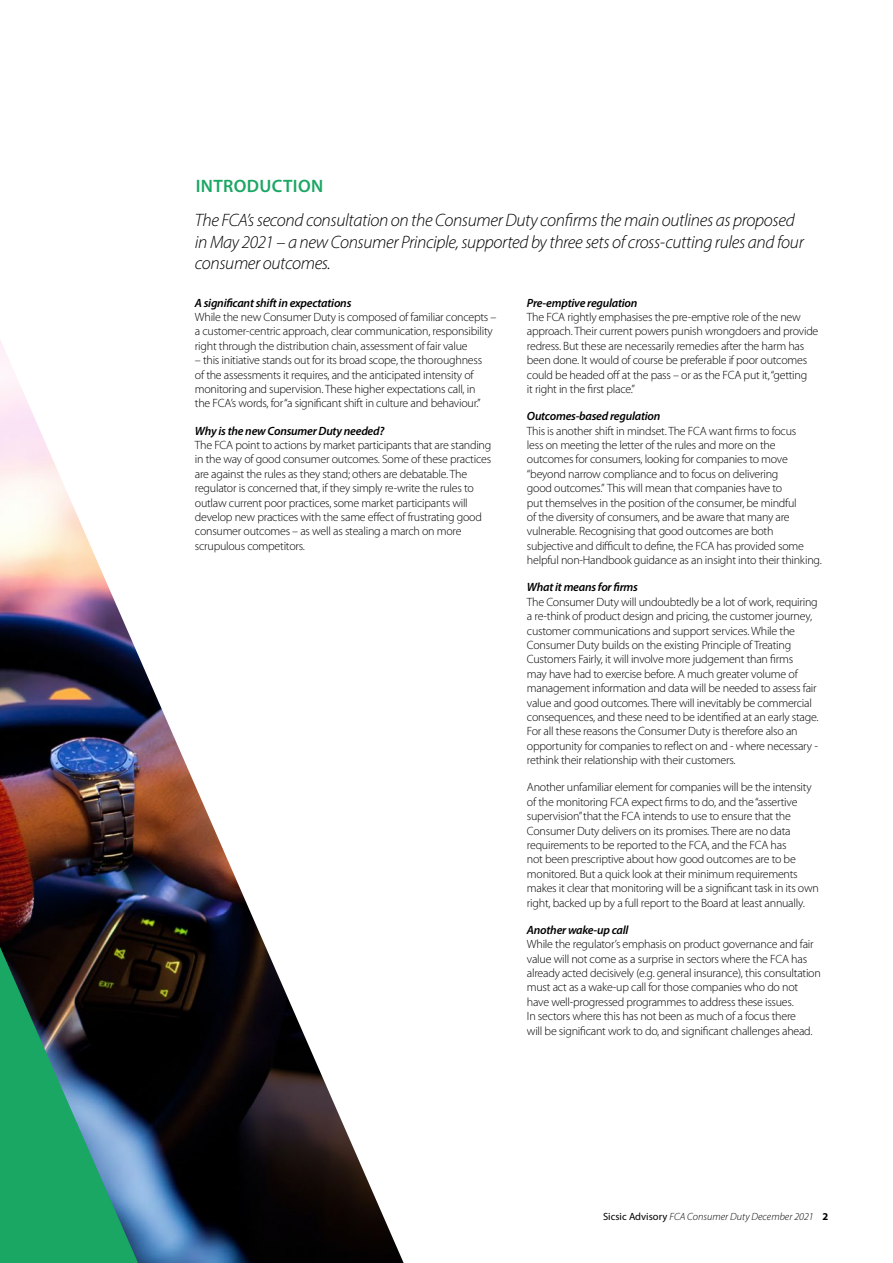
<style>
.page{position:relative;width:893px;height:1263px;background:#fff}
.page>*{position:absolute;margin:0;border:0;box-sizing:border-box;transform-origin:0 0}
.t1{font:italic 300 18px/21.6px "Myriad Pro";letter-spacing:-.02em;color:#000}
.t2{font:600 18px "Myriad Pro";letter-spacing:.02em;color:#1aa663}
.t3{font:300 12px/14.4px "Myriad Pro";letter-spacing:-.02em;color:#000}
.t4{font:italic 600 12px "Myriad Pro";letter-spacing:-.02em;color:#000}
.t5{font:italic 300 10.5px "Myriad Pro";color:#000}
.s1{font-weight:400;font-style:normal}
.s2{font-weight:700;font-style:normal}
</style>
<div class="page">
<img style="left:0;top:340px;width:404px;height:923px">
<svg style="left:0;top:947px;width:138px;height:316px;background:#257056"></svg>
<h1 class="t2" style="left:196px;top:175px;width:129px">INTRODUCTION</h1>
<h1 class="t1" style="left:195px;top:209px;width:610px">The FCA’s second consultation on the Consumer Duty confirms the main outlines as proposed in May 2021 – a new Consumer Principle, supported by three sets of cross-cutting rules and four consumer outcomes.</h1>
<p class="t4" style="left:195px;top:295px;width:158px">A significant shift in expectations</p>
<p class="t3" style="left:195px;top:310px;width:303px">While the new Consumer Duty is composed of familiar concepts – a customer-centric approach, clear communication, responsibility right through the distribution chain, assessment of fair value</p>
<p class="t3" style="left:195px;top:353px;width:289px">– this initiative stands out for its broad scope, the thoroughness of the assessments it requires, and the anticipated intensity of monitoring and supervision. These higher expectations call, in the FCA’s words, for “a significant shift in culture and behaviour.”</p>
<p class="t4" style="left:195px;top:423px;width:191px">Why is the new Consumer Duty needed?</p>
<p class="t3" style="left:195px;top:438px;width:298px">The FCA point to actions by market participants that are standing in the way of good consumer outcomes. Some of these practices are against the rules as they stand; others are debatable. The regulator is concerned that, if they simply re-write the rules to outlaw current poor practices, some market participants will develop new practices with the same effect of frustrating good consumer outcomes – as well as stealing a march on more scrupulous competitors.</p>
<p class="t4" style="left:527px;top:295px;width:112px">Pre-emptive regulation</p>
<p class="t3" style="left:527px;top:310px;width:293px">The FCA rightly emphasises the pre-emptive role of the new approach. Their current powers punish wrongdoers and provide redress. But these are necessarily remedies after the harm has been done. It would of course be preferable if poor outcomes could be headed off at the pass – or as the FCA put it, “getting<br>it right in the first place.”</p>
<p class="t4" style="left:527px;top:409px;width:135px">Outcomes-based regulation</p>
<p class="t3" style="left:527px;top:423px;width:296px">This is another shift in mindset. The FCA want firms to focus<br>less on meeting the letter of the rules and more on the outcomes for consumers, looking for companies to move “beyond narrow compliance and to focus on delivering<br>good outcomes.” This will mean that companies have to<br>put themselves in the position of the consumer, be mindful<br>of the diversity of consumers, and be aware that many are vulnerable. Recognising that good outcomes are both subjective and difficult to define, the FCA has provided some helpful non-Handbook guidance as an insight into their thinking.</p>
<p class="t4" style="left:527px;top:580px;width:113px">What it means for firms</p>
<p class="t3" style="left:527px;top:594px;width:293px">The Consumer Duty will undoubtedly be a lot of work, requiring a re-think of product design and pricing, the customer journey, customer communications and support services. While the Consumer Duty builds on the existing Principle of Treating Customers Fairly, it will involve more judgement than firms<br>may have had to exercise before. A much greater volume of management information and data will be needed to assess fair value and good outcomes. There will inevitably be commercial consequences, and these need to be identified at an early stage.<br>For all these reasons the Consumer Duty is therefore also an opportunity for companies to reflect on and - where necessary - rethink their relationship with their customers.</p>
<p class="t3" style="left:527px;top:780px;width:293px">Another unfamiliar element for companies will be the intensity of the monitoring FCA expect firms to do, and the “assertive supervision” that the FCA intends to use to ensure that the Consumer Duty delivers on its promises. There are no data requirements to be reported to the FCA, and the FCA has<br>not been prescriptive about how good outcomes are to be monitored. But a quick look at their minimum requirements makes it clear that monitoring will be a significant task in its own right, backed up by a full report to the Board at least annually.</p>
<p class="t4" style="left:527px;top:922px;width:103px">Another wake-up call</p>
<p class="t3" style="left:527px;top:937px;width:295px">While the regulator’s emphasis on product governance and fair value will not come as a surprise in sectors where the FCA has already acted decisively (e.g. general insurance), this consultation must act as a wake-up call for those companies who do not have well-progressed programmes to address these issues.<br>In sectors where this has not been as much of a focus there<br>will be significant work to do, and significant challenges ahead.</p>
<p class="t5" style="left:603px;top:1210px;width:227px"><span class="s1">Sicsic Advisory</span> FCA Consumer Duty December 2021 <span class="s2">2</span></p>
</div>
